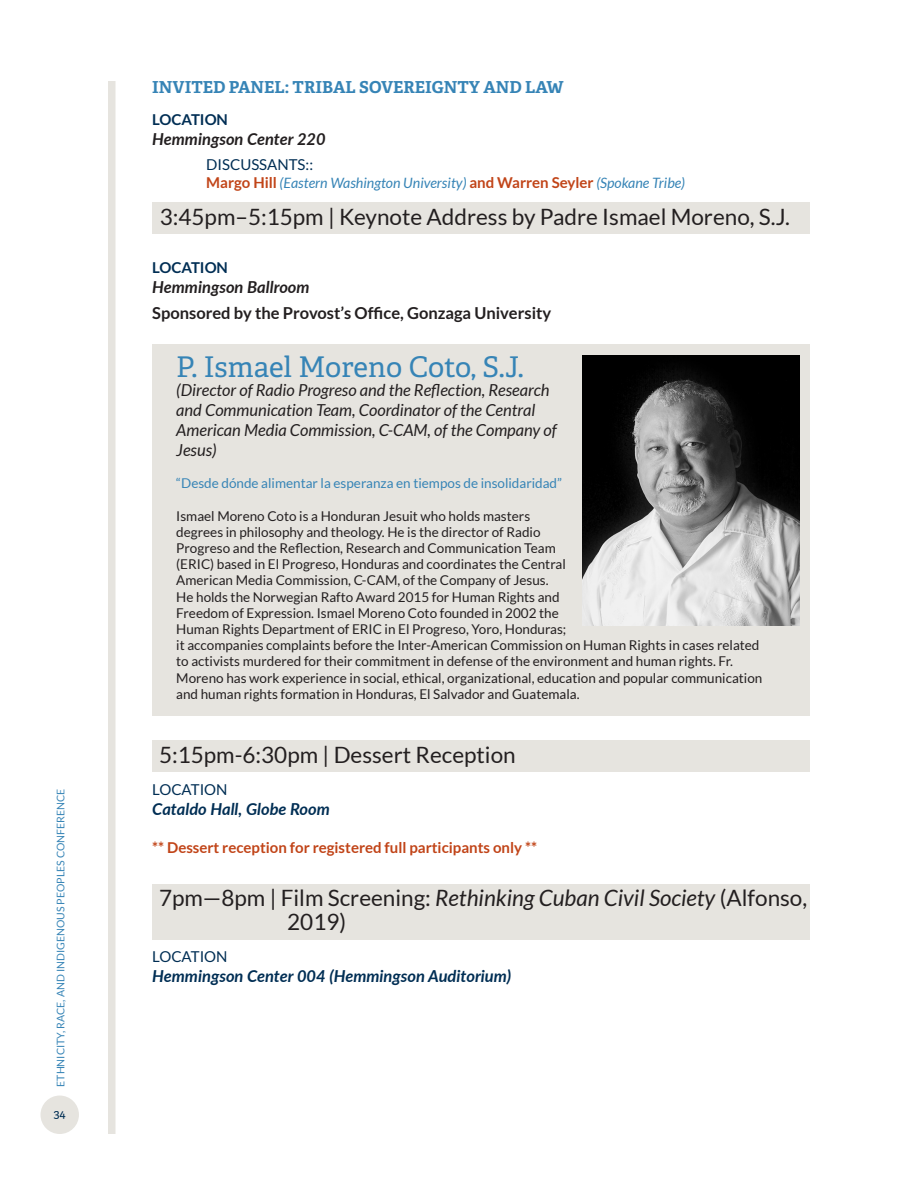
<style>
.page{position:relative;width:918px;height:1188px;background:#fff}
.page>*{position:absolute;margin:0;border:0;box-sizing:border-box;transform-origin:0 0}
.Speaker_name{font:28.5px "Adelle";color:#3684b6}
.Current_Sessions{font:22.5px/24px "Lato";color:#231f20}
.Speaker_credentials{font:italic 16.5px/19.8px "Lato";color:#231f20}
.Location-actual{font:italic 700 16.5px "Lato";color:#002e54}
.Location-actual-2{font:700 16.5px "Lato";color:#231f20}
.Location-actual-3{font:italic 700 16.5px "Lato";color:#231f20}
.Session{font:700 16.5px "Adelle";color:#3684b6}
.Asteriks{font:700 15px "Lato";color:#c14418}
.Location_titl_e{font:700 15px "Lato";color:#002e54}
.LOCATION{font:15px "Lato";color:#002e54}
.Body_text{font:15px "Lato";color:#002e54}
.Body_text-2{font:italic 14.25px "Lato";color:#3684b6}
.Speaker_body_text{font:13.5px/16.2px "Lato";color:#231f20}
.Speaker_body_text-2{font:13.5px "Lato";color:#3684b6}
.t1{font:12px "Adelle";color:#002e54}
.t2{font:10.5px "Lato";color:#3684b6}
.s1{font-weight:700;font-style:normal;font-size:15px;color:#c14418}
.s2{font-style:italic}
</style>
<div class="page">
<div style="left:40px;top:1096px;width:39px;height:38px;background:#e6e4df;border-radius:50%"></div>
<div style="left:108px;top:81px;width:8px;height:1053px;background:#e6e4df"></div>
<div style="left:152px;top:344px;width:658px;height:372px;background:#e6e4df"></div>
<div style="left:152px;top:203px;width:658px;height:31px;background:#e6e4df"></div>
<div style="left:152px;top:741px;width:658px;height:31px;background:#e6e4df"></div>
<div style="left:152px;top:884px;width:658px;height:55px;background:#e6e4df"></div>
<img style="left:582px;top:356px;width:218px;height:270px">
<p class="t2" style="left:55px;top:1087px;width:300px;rotate:-90deg">ETHNICITY, RACE, AND INDIGENOUS PEOPLES CONFERENCE</p>
<p class="t1" style="left:54px;top:1107px;width:13px">34</p>
<p class="Session" style="left:152px;top:77px;width:413px">INVITED PANEL: TRIBAL SOVEREIGNTY AND LAW</p>
<p class="Location_titl_e" style="left:152px;top:111px;width:77px">LOCATION</p>
<p class="Location-actual-3" style="left:152px;top:127px;width:175px">Hemmingson Center 220</p>
<p class="Body_text" style="left:206px;top:156px;width:108px">DISCUSSANTS::</p>
<p class="Body_text-2" style="left:206px;top:174px;width:480px"><span class="s1">Margo Hill</span> (Eastern Washington University) <span class="s1">and Warren Seyler</span> (Spokane Tribe)</p>
<p class="Current_Sessions" style="left:160px;top:205px;width:632px">3:45pm–5:15pm | Keynote Address by Padre Ismael Moreno, S.J.</p>
<p class="Location_titl_e" style="left:152px;top:259px;width:77px">LOCATION</p>
<p class="Location-actual-3" style="left:152px;top:274px;width:159px">Hemmingson Ballroom</p>
<p class="Location-actual-2" style="left:152px;top:304px;width:401px">Sponsored by the Provost’s Office, Gonzaga University</p>
<p class="Speaker_name" style="left:176px;top:349px;width:349px">P. Ismael Moreno Coto, S.J.</p>
<p class="Speaker_credentials" style="left:176px;top:381px;width:382px">(Director of Radio Progreso and the Reflection, Research and Communication Team, Coordinator of the Central American Media Commission, C-CAM, of the Company of Jesus)</p>
<p class="Speaker_body_text-2" style="left:176px;top:476px;width:387px">“Desde dónde alimentar la esperanza en tiempos de insolidaridad”</p>
<p class="Speaker_body_text" style="left:176px;top:507px;width:588px">Ismael Moreno Coto is a Honduran Jesuit who holds masters<br>degrees in philosophy and theology. He is the director of Radio<br>Progreso and the Reflection, Research and Communication Team<br>(ERIC) based in El Progreso, Honduras and coordinates the Central<br>American Media Commission, C-CAM, of the Company of Jesus.<br>He holds the Norwegian Rafto Award 2015 for Human Rights and<br>Freedom of Expression. Ismael Moreno Coto founded in 2002 the<br>Human Rights Department of ERIC in El Progreso, Yoro, Honduras;<br>it accompanies complaints before the Inter-American Commission on Human Rights in cases related to activists murdered for their commitment in defense of the environment and human rights. Fr.<br>Moreno has work experience in social, ethical, organizational, education and popular communication and human rights formation in Honduras, El Salvador and Guatemala.</p>
<p class="Current_Sessions" style="left:159px;top:743px;width:358px">5:15pm-6:30pm | Dessert Reception</p>
<p class="LOCATION" style="left:152px;top:781px;width:77px">LOCATION</p>
<p class="Location-actual" style="left:152px;top:796px;width:179px">Cataldo Hall, Globe Room</p>
<p class="Asteriks" style="left:152px;top:839px;width:386px">** Dessert reception for registered full participants only **</p>
<p class="Current_Sessions" style="left:287px;top:886px;width:521px;text-indent:-128px">7pm—8pm | Film Screening: <span class="s2">Rethinking Cuban Civil Society</span> (Alfonso,<br>2019)</p>
<p class="LOCATION" style="left:152px;top:948px;width:77px">LOCATION</p>
<p class="Location-actual" style="left:152px;top:964px;width:361px">Hemmingson Center 004 (Hemmingson Auditorium)</p>
</div>
